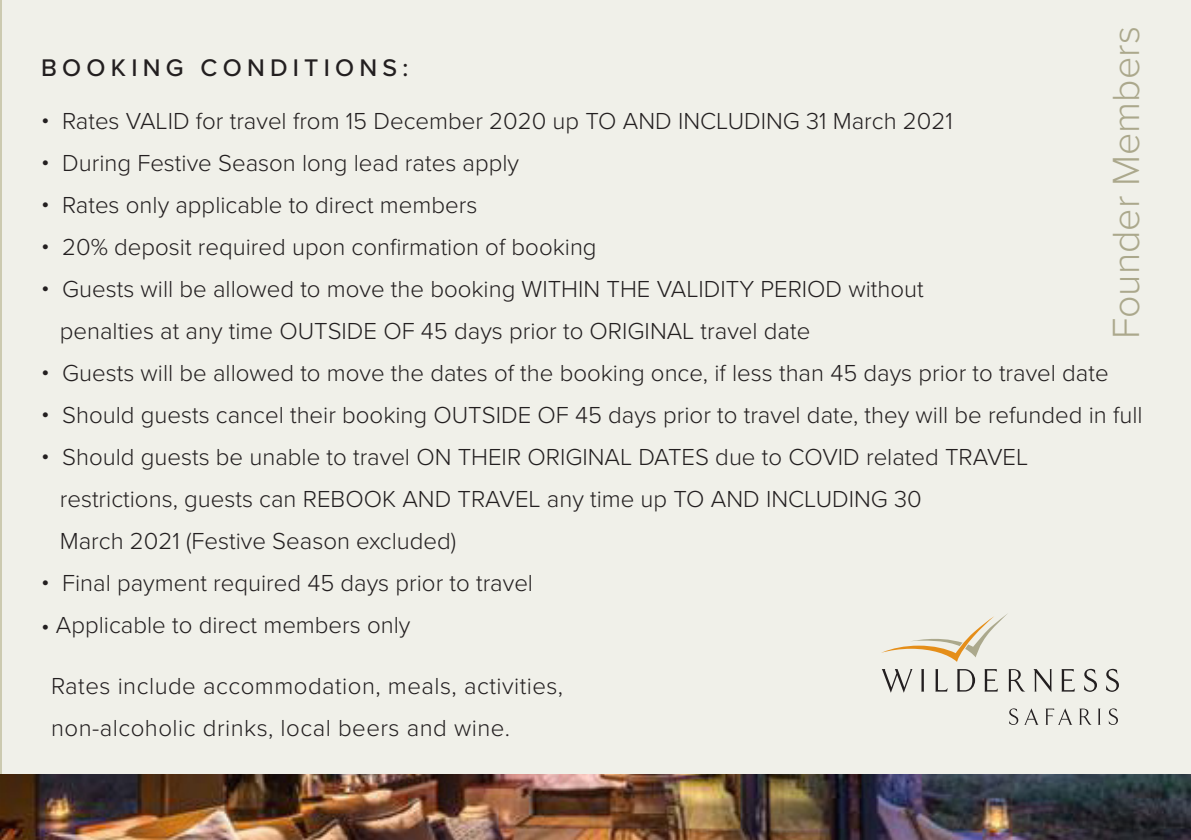
<style>
.page{position:relative;width:1191px;height:840px;background:#fff}
.page>*{position:absolute;margin:0;border:0;box-sizing:border-box;transform-origin:0 0}
.t1{font:300 39.2px "Proxima Nova";color:#aba88c}
.t2{font:500 25px "Proxima Nova";letter-spacing:.21em;color:#231f20}
.t3{font:300 24px "Proxima Nova";color:#231f20}
.t4{font:300 24px "Proxima Nova";letter-spacing:.02em;color:#231f20}
</style>
<div class="page">
<div style="left:0;top:0;width:1191px;height:774px;background:#f0f0e9"></div>
<svg style="left:881px;top:612px;width:127px;height:49px;background:#ebe5d6"></svg>
<svg style="left:881px;top:668px;width:238px;height:56px;background:#dcdbd5"></svg>
<img style="left:0;top:774px;width:1191px;height:65px">
<p class="t1" style="left:1097px;top:339px;width:314px;rotate:-90deg">Founder Members</p>
<p class="t2" style="left:41px;top:49px;width:369px">BOOKING CONDITIONS:</p>
<p class="t3" style="left:41px;top:102px;width:913px">• Rates VALID for travel from 15 December 2020 up TO AND INCLUDING 31 March 2021</p>
<p class="t3" style="left:41px;top:144px;width:479px">• During Festive Season long lead rates apply</p>
<p class="t3" style="left:41px;top:186px;width:438px">• Rates only applicable to direct members</p>
<p class="t3" style="left:41px;top:228px;width:557px">• 20% deposit required upon confirmation of booking</p>
<p class="t3" style="left:41px;top:270px;width:884px">• Guests will be allowed to move the booking WITHIN THE VALIDITY PERIOD without</p>
<p class="t3" style="left:60px;top:312px;width:752px">penalties at any time OUTSIDE OF 45 days prior to ORIGINAL travel date</p>
<p class="t3" style="left:41px;top:354px;width:1069px">• Guests will be allowed to move the dates of the booking once, if less than 45 days prior to travel date</p>
<p class="t3" style="left:41px;top:396px;width:1103px">• Should guests cancel their booking OUTSIDE OF 45 days prior to travel date, they will be refunded in full</p>
<p class="t3" style="left:41px;top:438px;width:988px">• Should guests be unable to travel ON THEIR ORIGINAL DATES due to COVID related TRAVEL</p>
<p class="t3" style="left:60px;top:480px;width:863px">restrictions, guests can REBOOK AND TRAVEL any time up TO AND INCLUDING 30</p>
<p class="t3" style="left:60px;top:522px;width:398px">March 2021 (Festive Season excluded)</p>
<p class="t3" style="left:41px;top:564px;width:493px">• Final payment required 45 days prior to travel</p>
<p class="t3" style="left:41px;top:606px;width:371px">• Applicable to direct members only</p>
<p class="t4" style="left:51px;top:668px;width:514px">Rates include accommodation, meals, activities,</p>
<p class="t4" style="left:51px;top:710px;width:460px">non-alcoholic drinks, local beers and wine.</p>
</div>
